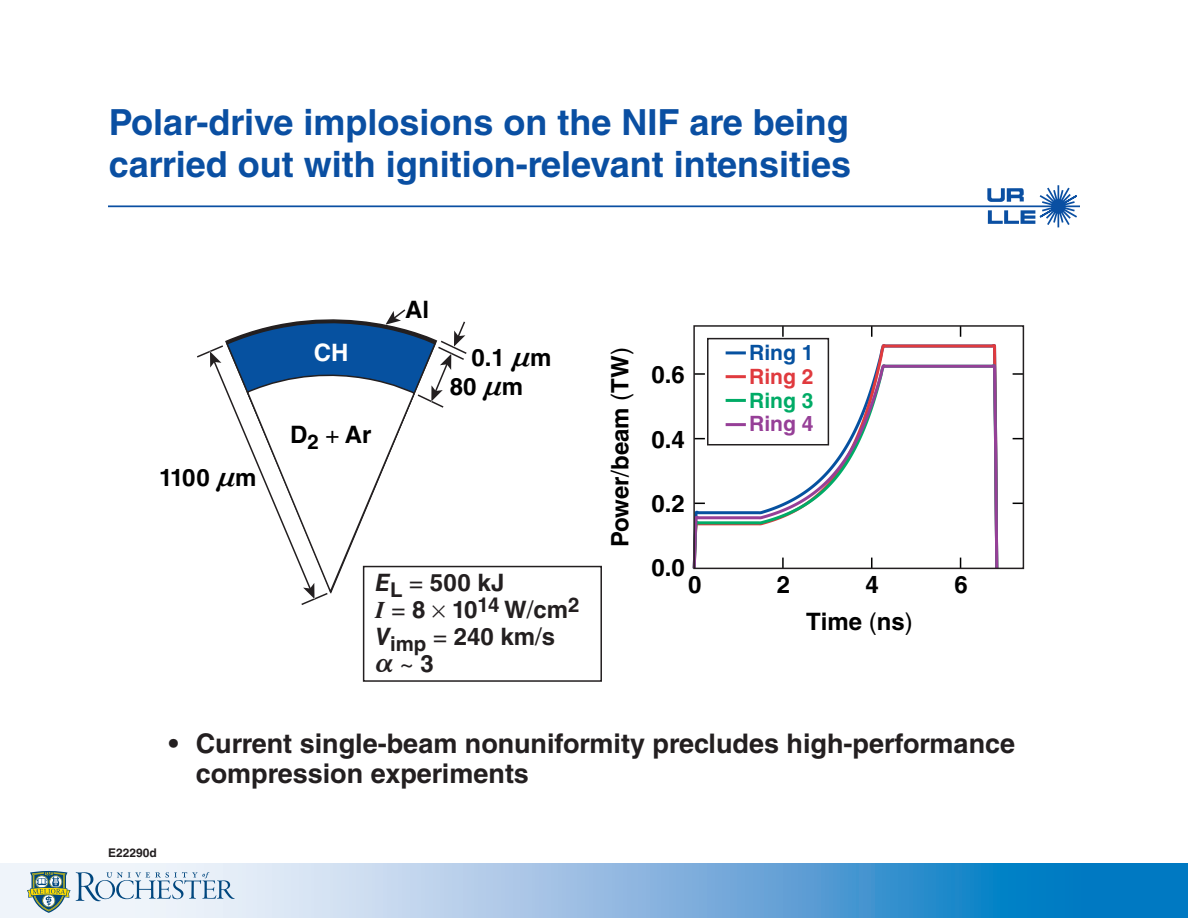
<style>
.page{position:relative;width:1188px;height:918px;background:#fff}
.page>*{position:absolute;margin:0;border:0;box-sizing:border-box;transform-origin:0 0}
.t1{font:700 36px/42px "Helvetica LT Std";color:#0a4fa2}
.t2{font:700 27px/30px "Helvetica LT Std";color:#231f20}
.t3{font:700 24px "Helvetica LT Std";color:#000}
.t4{font:700 24px "Helvetica LT Std";color:#231f20}
.t5{font:italic 700 24px "MM Greek";color:#231f20}
.t6{font:700 24px "Helvetica LT Std";color:#fff}
.t7{font:700 21.15px/23.7px "Helvetica LT Std";color:#0651a0;text-align:justify}
.t8{font:700 12px "Helvetica LT Std";color:#231f20}
.s1{font-family:"MM Greek";font-style:italic}
.s2{font-weight:400}
.s3{font-style:italic}
.s4{font-family:"Times LT Std";font-style:italic}
.s5{font-family:"Helvetica LT Std";font-weight:400;font-style:normal}
.s6{font-family:"Helvetica LT Std";font-style:normal}
.s7{color:#e03a3e}
.s8{color:#00ab66}
.s9{color:#963f97}
</style>
<div class="page">
<svg style="left:987px;top:185px;width:92px;height:43px"></svg>
<hr style="left:108px;top:205px;width:972px;height:2px;background:#0a4fa2">
<svg style="left:829px;top:341px;width:168px;height:20px"></svg>
<svg style="left:692px;top:361px;width:308px;height:209px"></svg>
<svg style="left:782px;top:558px;width:2px;height:8px"></svg>
<svg style="left:782px;top:328px;width:2px;height:9px"></svg>
<svg style="left:696px;top:373px;width:9px;height:2px"></svg>
<svg style="left:1013px;top:373px;width:8px;height:2px"></svg>
<div style="left:693px;top:325px;width:331px;height:244px;border:2px solid #231f20"></div>
<div style="left:708px;top:339px;width:120px;height:106px;background:#fff"></div>
<div style="left:707px;top:338px;width:122px;height:107px;border:2px solid #231f20"></div>
<hr style="left:726px;top:351px;width:20px;height:3px;background:#0651a0">
<hr style="left:726px;top:375px;width:20px;height:3px;background:#e03a3e">
<hr style="left:726px;top:399px;width:20px;height:3px;background:#00ab66">
<hr style="left:726px;top:423px;width:20px;height:3px;background:#963f97">
<svg style="left:0;top:864px;width:1188px;height:54px;background:#77b1dc"></svg>
<svg style="left:27px;top:871px;width:208px;height:42px"></svg>
<div style="left:363px;top:566px;width:239px;height:116px;border:2px solid #231f20"></div>
<svg style="left:197px;top:309px;width:271px;height:309px"></svg>
<p class="t1" style="left:109px;top:100px;width:744px">Polar-drive implosions on the NIF are being carried out with ignition-relevant intensities</p>
<p class="t3" style="left:159px;top:463px;width:99px">1100 <span class="s1">N</span>m</p>
<p class="t6" style="left:314px;top:338px;width:36px">CH</p>
<p class="t3" style="left:290px;top:420px;width:83px">D<sub>2</sub> <span class="s2">+</span> Ar</p>
<p class="t3" style="left:405px;top:295px;width:25px">Al</p>
<p class="t3" style="left:471px;top:343px;width:81px">0.1 <span class="s1">N</span>m</p>
<p class="t3" style="left:450px;top:372px;width:75px">80 <span class="s1">N</span>m</p>
<p class="t4" style="left:376px;top:568px;width:130px"><span class="s3">E</span><sub>L</sub> <span class="s2">=</span> 500 kJ</p>
<p class="t4" style="left:376px;top:595px;width:205px"><span class="s4">I</span> <span class="s2">=</span> 8 10<sup>14</sup> W<span class="s2">/</span>cm<sup>2</sup></p>
<p class="t4" style="left:376px;top:622px;width:181px"><span class="s3">V</span><sub>imp</sub> <span class="s2">=</span> 240 km<span class="s2">/</span>s</p>
<p class="t5" style="left:376px;top:653px;width:60px">A <span class="s5">~</span> <span class="s6">3</span></p>
<p class="t3" style="left:606px;top:547px;width:201px;rotate:-90deg">Power<span class="s2">/</span>beam <span class="s2">(</span>TW<span class="s2">)</span></p>
<p class="t3" style="left:651px;top:360px;width:35px">0.6</p>
<p class="t3" style="left:651px;top:424px;width:35px">0.4</p>
<p class="t3" style="left:651px;top:489px;width:35px">0.2</p>
<p class="t3" style="left:651px;top:553px;width:35px">0.0</p>
<p class="t3" style="left:688px;top:570px;width:15px">0</p>
<p class="t7" style="left:749px;top:341px;width:66px">Ring 1<br><span class="s7">Ring 2<br></span><span class="s8">Ring 3<br></span><span class="s9">Ring 4</span></p>
<p class="t3" style="left:777px;top:570px;width:15px">2</p>
<p class="t3" style="left:866px;top:570px;width:15px">4</p>
<p class="t3" style="left:954px;top:570px;width:15px">6</p>
<p class="t3" style="left:806px;top:607px;width:108px">Time <span class="s2">(</span>ns<span class="s2">)</span></p>
<p class="t2" style="left:196px;top:728px;width:821px;text-indent:-27px">• Current single-beam nonuniformity precludes high-performance compression experiments</p>
<p class="t8" style="left:108px;top:846px;width:50px">E22290d</p>
</div>
